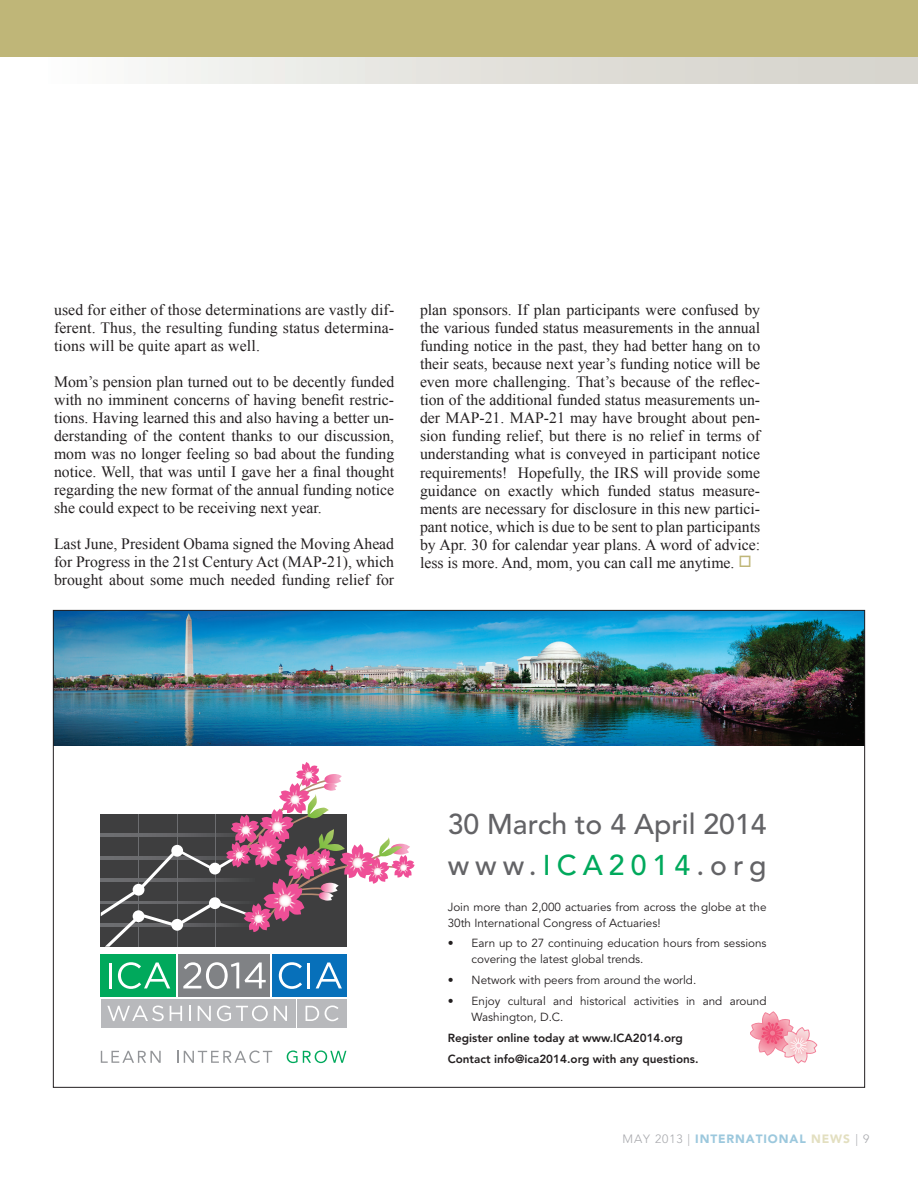
<style>
.page{position:relative;width:918px;height:1188px;background:#fff}
.page>*{position:absolute;margin:0;border:0;box-sizing:border-box;transform-origin:0 0}
.t1{font:500 28.35px "Avenir LT Std";color:#636366}
.t2{font:500 28.35px "Avenir LT Std";letter-spacing:.215em;color:#636366}
.t3{font:15.75px/18px "Times New Roman";color:#231f20;text-align:justify}
.t4{font:900 12px "Avenir LT Std";letter-spacing:.075em;color:#9cc8dd}
.t5{font:11.7px/15.9px "Avenir LT Std";color:#231f20}
.t6{font:800 11.7px/20.9px "Avenir LT Std";color:#231f20}
.s1{color:#bfb678}
.s2{color:#00a95c}
.s3{font-weight:300;color:#a8a9ad}
.s4{color:#e3dfc0}
</style>
<div class="page">
<div style="left:0;top:57px;width:918px;height:26px;background:linear-gradient(to right,#fcfcfc,#d2cfc7)"></div>
<div style="left:0;top:0;width:918px;height:57px;background:#bfb678"></div>
<div style="left:101px;top:954px;width:75px;height:43px;background:#00a95c"></div>
<div style="left:101px;top:999px;width:194px;height:28px;background:#b8b9bc"></div>
<div style="left:298px;top:999px;width:49px;height:28px;background:#b8b9bc"></div>
<div style="left:272px;top:954px;width:75px;height:43px;background:#0770ba"></div>
<svg style="left:279px;top:962px;width:23px;height:27px"></svg>
<hr style="left:307px;top:963px;width:3px;height:25px;background:#fff">
<svg style="left:316px;top:963px;width:26px;height:25px"></svg>
<div style="left:179px;top:954px;width:91px;height:43px;background:#808285"></div>
<svg style="left:183px;top:962px;width:56px;height:27px"></svg>
<svg style="left:245px;top:963px;width:21px;height:25px"></svg>
<hr style="left:109px;top:963px;width:3px;height:25px;background:#fff">
<svg style="left:118px;top:962px;width:52px;height:27px"></svg>
<svg style="left:107px;top:1006px;width:57px;height:15px"></svg>
<svg style="left:170px;top:1006px;width:12px;height:15px"></svg>
<svg style="left:189px;top:1006px;width:2px;height:15px"></svg>
<svg style="left:198px;top:1006px;width:13px;height:15px"></svg>
<svg style="left:217px;top:1006px;width:51px;height:15px"></svg>
<svg style="left:274px;top:1006px;width:13px;height:15px"></svg>
<svg style="left:306px;top:1006px;width:13px;height:15px"></svg>
<svg style="left:325px;top:1006px;width:14px;height:15px"></svg>
<svg style="left:101px;top:762px;width:314px;height:185px"></svg>
<svg style="left:101px;top:1051px;width:60px;height:12px"></svg>
<svg style="left:177px;top:1050px;width:95px;height:13px"></svg>
<svg style="left:287px;top:1050px;width:59px;height:13px"></svg>
<svg style="left:750px;top:1012px;width:67px;height:51px"></svg>
<img style="left:55px;top:612px;width:808px;height:133px">
<p class="t3" style="left:54px;top:301px;width:342px">used for either of those determinations are vastly dif&shy;ferent. Thus, the resulting funding status determina&shy;tions will be quite apart as well.</p>
<p class="t3" style="left:54px;top:373px;width:342px">Mom’s pension plan turned out to be decently funded with no imminent concerns of having benefit restric&shy;tions. Having learned this and also having a better un&shy;derstanding of the content thanks to our discussion, mom was no longer feeling so bad about the funding notice. Well, that was until I gave her a final thought regarding the new format of the annual funding notice she could expect to be receiving next year.</p>
<p class="t3" style="left:54px;top:535px;width:342px">Last June, President Obama signed the Moving Ahead for Progress in the 21st Century Act (MAP-21), which brought about some much needed funding relief for</p>
<p class="t3" style="left:420px;top:301px;width:342px">plan sponsors. If plan participants were confused by the various funded status measurements in the annual funding notice in the past, they had better hang on to their seats, because next year’s funding notice will be even more challenging. That’s because of the reflec&shy;tion of the additional funded status measurements un&shy;der MAP-21. MAP-21 may have brought about pen&shy;sion funding relief, but there is no relief in terms of understanding what is conveyed in participant notice requirements! Hopefully, the IRS will provide some guidance on exactly which funded status measure&shy;ments are necessary for disclosure in this new partici&shy;pant notice, which is due to be sent to plan participants by Apr. 30 for calendar year plans. A word of advice: less is more. And, mom, you can call me anytime. <span class="s1">□</span></p>
<h1 class="t1" style="left:448px;top:808px;width:320px">30 March to 4 April 2014</h1>
<h1 class="t2" style="left:448px;top:848px;width:320px">www.<span class="s2">ICA2014</span>.org</h1>
<p class="t5" style="left:448px;top:899px;width:320px">Join more than 2,000 actuaries from across the globe at the<br>30th International Congress of Actuaries!</p>
<p class="t5" style="left:472px;top:936px;width:296px;text-indent:-24px">• Earn up to 27 continuing education hours from sessions covering the latest global trends.</p>
<p class="t5" style="left:448px;top:973px;width:250px">• Network with peers from around the world.</p>
<p class="t5" style="left:472px;top:993px;width:297px;text-indent:-24px">• Enjoy cultural and historical activities in and around<br>Washington, D.C.</p>
<p class="t6" style="left:448px;top:1027px;width:252px">Register online today at www.ICA2014.org<br>Contact info@ica2014.org with any questions.</p>
<p class="t4" style="left:623px;top:1132px;width:248px"><span class="s3">MAY 2013 |</span> INTERNATIONAL <span class="s4">NEWS</span> <span class="s3">| 9</span></p>
</div>
